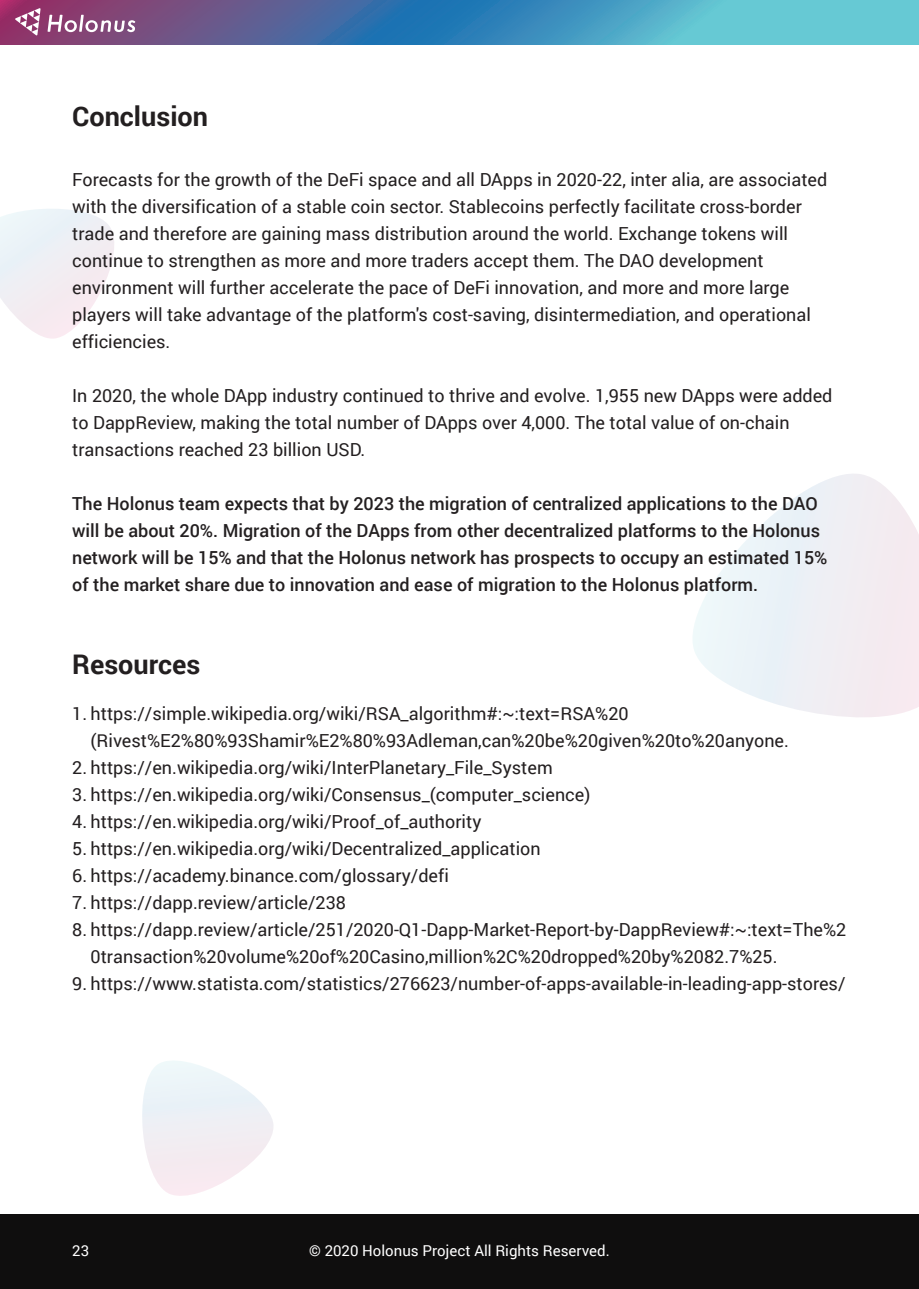
<style>
.page{position:relative;width:919px;height:1289px;background:#fff}
.page>*{position:absolute;margin:0;border:0;box-sizing:border-box;transform-origin:0 0}
.t1{font:700 27px "Roboto";color:#231f20}
.t2{font:18px/27px "Roboto";color:#231f20}
.t3{font:500 18px/27px "Roboto";color:#231f20}
.t4{font:15px "Roboto";color:#fff}
</style>
<div class="page">
<svg style="left:0;top:0;width:918px;height:45px;background:#5688b0"></svg>
<div style="left:0;top:1214px;width:918px;height:74px;background:#0f0e0e"></div>
<svg style="left:15px;top:8px;width:26px;height:28px"></svg>
<svg style="left:48px;top:15px;width:87px;height:17px"></svg>
<svg style="left:693px;top:474px;width:225px;height:243px"></svg>
<svg style="left:0;top:209px;width:114px;height:129px"></svg>
<svg style="left:142px;top:1061px;width:131px;height:134px"></svg>
<h1 class="t1" style="left:72px;top:97px;width:137px">Conclusion</h1>
<p class="t2" style="left:72px;top:166px;width:756px">Forecasts for the growth of the DeFi space and all DApps in 2020-22, inter alia, are associated with the diversification of a stable coin sector. Stablecoins perfectly facilitate cross-border trade and therefore are gaining mass distribution around the world. Exchange tokens will continue to strengthen as more and more traders accept them. The DAO development environment will further accelerate the pace of DeFi innovation, and more and more large players will take advantage of the platform's cost-saving, disintermediation, and operational efficiencies.</p>
<p class="t2" style="left:72px;top:382px;width:761px">In 2020, the whole DApp industry continued to thrive and evolve. 1,955 new DApps were added to DappReview, making the total number of DApps over 4,000. The total value of on-chain transactions reached 23 billion USD.</p>
<p class="t3" style="left:72px;top:490px;width:756px">The Holonus team expects that by 2023 the migration of centralized applications to the DAO will be about 20%. Migration of the DApps from other decentralized platforms to the Holonus network will be 15% and that the Holonus network has prospects to occupy an estimated 15% of the market share due to innovation and ease of migration to the Holonus platform.</p>
<h1 class="t1" style="left:72px;top:645px;width:130px">Resources</h1>
<p class="t2" style="left:72px;top:699px;width:558px">1. https://simple.wikipedia.org/wiki/RSA_algorithm#:~:text=RSA%20</p>
<p class="t2" style="left:72px;top:753px;width:482px">2. https://en.wikipedia.org/wiki/InterPlanetary_File_System</p>
<p class="t2" style="left:72px;top:780px;width:519px">3. https://en.wikipedia.org/wiki/Consensus_(computer_science)</p>
<p class="t2" style="left:72px;top:807px;width:410px">4. https://en.wikipedia.org/wiki/Proof_of_authority</p>
<p class="t2" style="left:72px;top:834px;width:470px">5. https://en.wikipedia.org/wiki/Decentralized_application</p>
<p class="t2" style="left:72px;top:861px;width:378px">6. https://academy.binance.com/glossary/defi</p>
<p class="t2" style="left:72px;top:888px;width:275px">7. https://dapp.review/article/238</p>
<p class="t2" style="left:72px;top:915px;width:775px">8. https://dapp.review/article/251/2020-Q1-Dapp-Market-Report-by-DappReview#:~:text=The%2</p>
<p class="t2" style="left:72px;top:969px;width:774px">9. https://www.statista.com/statistics/276623/number-of-apps-available-in-leading-app-stores/</p>
<p class="t2" style="left:91px;top:726px;width:699px">(Rivest%E2%80%93Shamir%E2%80%93Adleman,can%20be%20given%20to%20anyone.</p>
<p class="t2" style="left:91px;top:942px;width:688px">0transaction%20volume%20of%20Casino,million%2C%20dropped%20by%2082.7%25.</p>
<p class="t4" style="left:72px;top:1240px;width:18px">23</p>
<p class="t4" style="left:309px;top:1240px;width:302px">© 2020 Holonus Project All Rights Reserved.</p>
</div>
